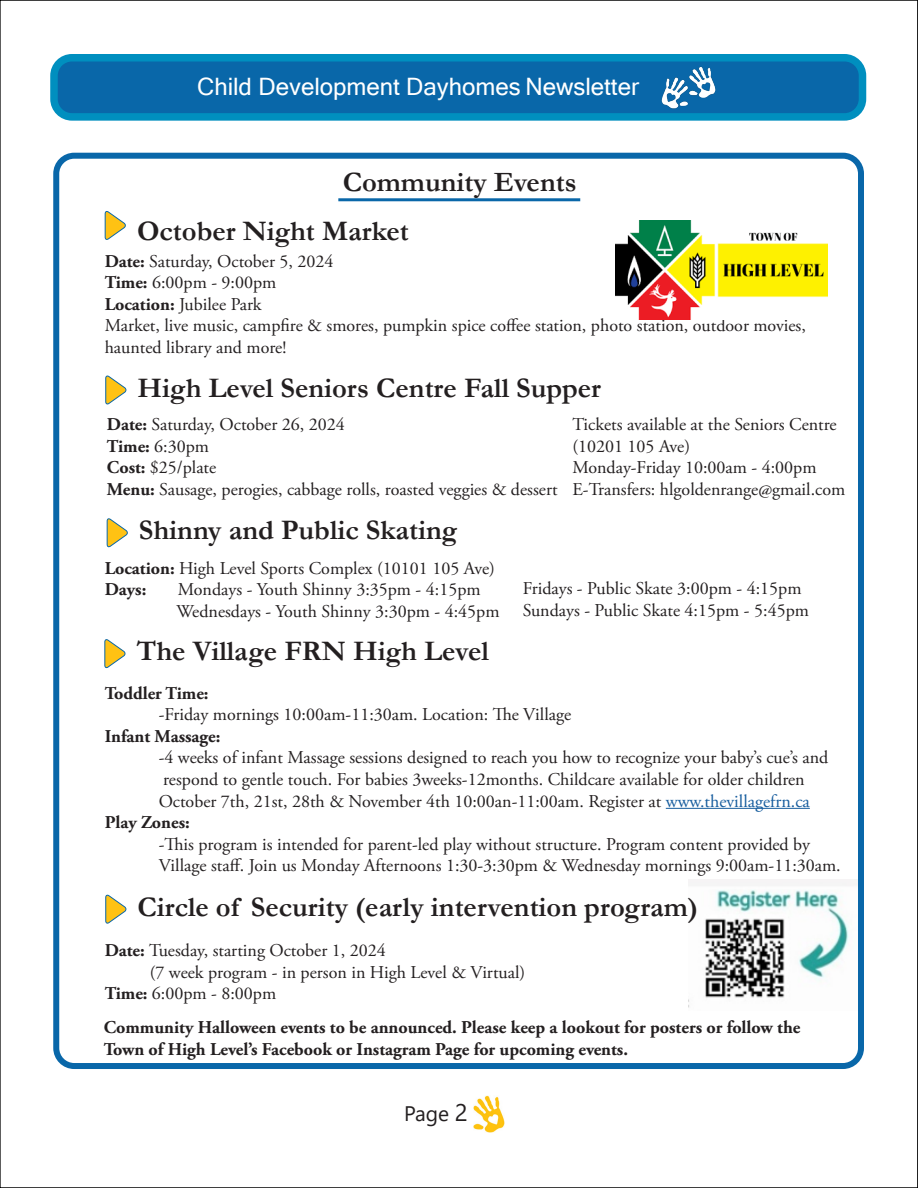
<style>
.page{position:relative;width:918px;height:1188px;background:#fff}
.page>*{position:absolute;margin:0;border:0;box-sizing:border-box;transform-origin:0 0}
.t1{font:700 28.5px "Garamond";color:#231f20}
.t2{font:700 28.2px "Garamond";color:#231f20}
.t3{font:24px "Microsoft Sans Serif";color:#fff}
.t4{font:21px "Segoe UI";color:#231f20}
.t5{font:18px/21.6px "Adobe Garamond Pro";color:#231f20}
.t6{font:700 18px/21.6px "Adobe Garamond Pro";color:#231f20}
.s1{font-weight:700}
.s2{color:#175d9e}
.s3{font-size:24px}
</style>
<div class="page">
<div style="left:54px;top:58px;width:808px;height:59px;background:#0967a9;border-radius:18px"></div>
<div style="left:50px;top:54px;width:816px;height:67px;border:8px solid #008fbf;border-radius:18px"></div>
<img style="left:661px;top:67px;width:55px;height:42px">
<hr style="left:338px;top:198px;width:242px;height:3px;background:#0967a9">
<svg style="left:105px;top:211px;width:21px;height:29px"></svg>
<svg style="left:105px;top:375px;width:21px;height:30px"></svg>
<svg style="left:107px;top:518px;width:21px;height:29px"></svg>
<img style="left:616px;top:221px;width:212px;height:99px">
<img style="left:689px;top:880px;width:168px;height:127px">
<svg style="left:105px;top:639px;width:20px;height:29px"></svg>
<hr style="left:666px;top:808px;width:144px;height:1px;background:#175d9e">
<svg style="left:105px;top:894px;width:21px;height:30px"></svg>
<div style="left:53px;top:153px;width:811px;height:916px;border:6px solid #0967a9;border-radius:18px"></div>
<img style="left:473px;top:1096px;width:32px;height:36px">
<svg style="left:917px;top:0;width:1px;height:1188px"></svg>
<p class="t3" style="left:197px;top:71px;width:443px">Child Development Dayhomes Newsletter</p>
<p class="t2" style="left:343px;top:163px;width:235px">Community Events</p>
<p class="t1" style="left:137px;top:211px;width:273px">October Night Market</p>
<p class="t5" style="left:105px;top:251px;width:230px"><span class="s1">Date:</span> Saturday, October 5, 2024</p>
<p class="t5" style="left:105px;top:272px;width:173px"><span class="s1">Time:</span> 6:00pm - 9:00pm</p>
<p class="t5" style="left:105px;top:294px;width:158px"><span class="s1">Location:</span> Jubilee Park</p>
<p class="t5" style="left:105px;top:316px;width:703px">Market, live music, campfire &amp; smores, pumpkin spice coffee station, photo station, outdoor movies, haunted library and more!</p>
<p class="t1" style="left:138px;top:368px;width:465px">High Level Seniors Centre Fall Supper</p>
<p class="t5" style="left:107px;top:414px;width:239px"><span class="s1">Date:</span> Saturday, October 26, 2024</p>
<p class="t5" style="left:107px;top:436px;width:104px"><span class="s1">Time:</span> 6:30pm</p>
<p class="t5" style="left:107px;top:457px;width:111px"><span class="s1">Cost:</span> $25/plate</p>
<p class="t5" style="left:107px;top:479px;width:452px"><span class="s1">Menu:</span> Sausage, perogies, cabbage rolls, roasted veggies &amp; dessert</p>
<p class="t5" style="left:572px;top:414px;width:266px">Tickets available at the Seniors Centre (10201 105 Ave)</p>
<p class="t5" style="left:572px;top:457px;width:246px">Monday-Friday 10:00am - 4:00pm</p>
<p class="t5" style="left:572px;top:479px;width:274px">E-Transfers: hlgoldenrange@gmail.com</p>
<p class="t1" style="left:139px;top:511px;width:320px">Shinny and Public Skating</p>
<p class="t5" style="left:105px;top:558px;width:392px"><span class="s1">Location:</span> High Level Sports Complex (10101 105 Ave)</p>
<p class="t6" style="left:105px;top:579px;width:43px">Days:</p>
<p class="t5" style="left:178px;top:579px;width:304px">Mondays - Youth Shinny 3:35pm - 4:15pm</p>
<p class="t5" style="left:176px;top:601px;width:325px">Wednesdays - Youth Shinny 3:30pm - 4:45pm</p>
<p class="t5" style="left:523px;top:578px;width:280px">Fridays - Public Skate 3:00pm - 4:15pm</p>
<p class="t5" style="left:523px;top:600px;width:288px">Sundays - Public Skate 4:15pm - 5:45pm</p>
<p class="t1" style="left:137px;top:632px;width:354px">The Village FRN High Level</p>
<p class="t6" style="left:105px;top:682px;width:105px">Toddler Time:</p>
<p class="t5" style="left:159px;top:704px;width:414px">-Friday mornings 10:00am-11:30am. Location: The Village</p>
<p class="t6" style="left:105px;top:726px;width:117px">Infant Massage:</p>
<p class="t5" style="left:159px;top:747px;width:671px">-4 weeks of infant Massage sessions designed to reach you how to recognize your baby’s cue’s and</p>
<p class="t5" style="left:163px;top:769px;width:643px">respond to gentle touch. For babies 3weeks-12months. Childcare available for older children</p>
<p class="t5" style="left:159px;top:791px;width:653px">October 7th, 21st, 28th &amp; November 4th 10:00an-11:00am. Register at <span class="s2">www.thevillagefrn.ca</span></p>
<p class="t6" style="left:105px;top:812px;width:87px">Play Zones:</p>
<p class="t5" style="left:159px;top:834px;width:653px">-This program is intended for parent-led play without structure. Program content provided by</p>
<p class="t5" style="left:159px;top:855px;width:684px">Village staff. Join us Monday Afternoons 1:30-3:30pm &amp; Wednesday mornings 9:00am-11:30am.</p>
<p class="t1" style="left:138px;top:887px;width:562px">Circle of Security (early intervention program)</p>
<p class="t5" style="left:105px;top:940px;width:283px"><span class="s1">Date:</span> Tuesday, starting October 1, 2024</p>
<p class="t5" style="left:150px;top:962px;width:377px">(7 week program - in person in High Level &amp; Virtual)</p>
<p class="t5" style="left:105px;top:983px;width:173px"><span class="s1">Time:</span> 6:00pm - 8:00pm</p>
<p class="t6" style="left:104px;top:1017px;width:698px">Community Halloween events to be announced. Please keep a lookout for posters or follow the<br>Town of High Level’s Facebook or Instagram Page for upcoming events.</p>
<p class="t4" style="left:404px;top:1094px;width:65px">Page <span class="s3">2</span></p>
</div>
